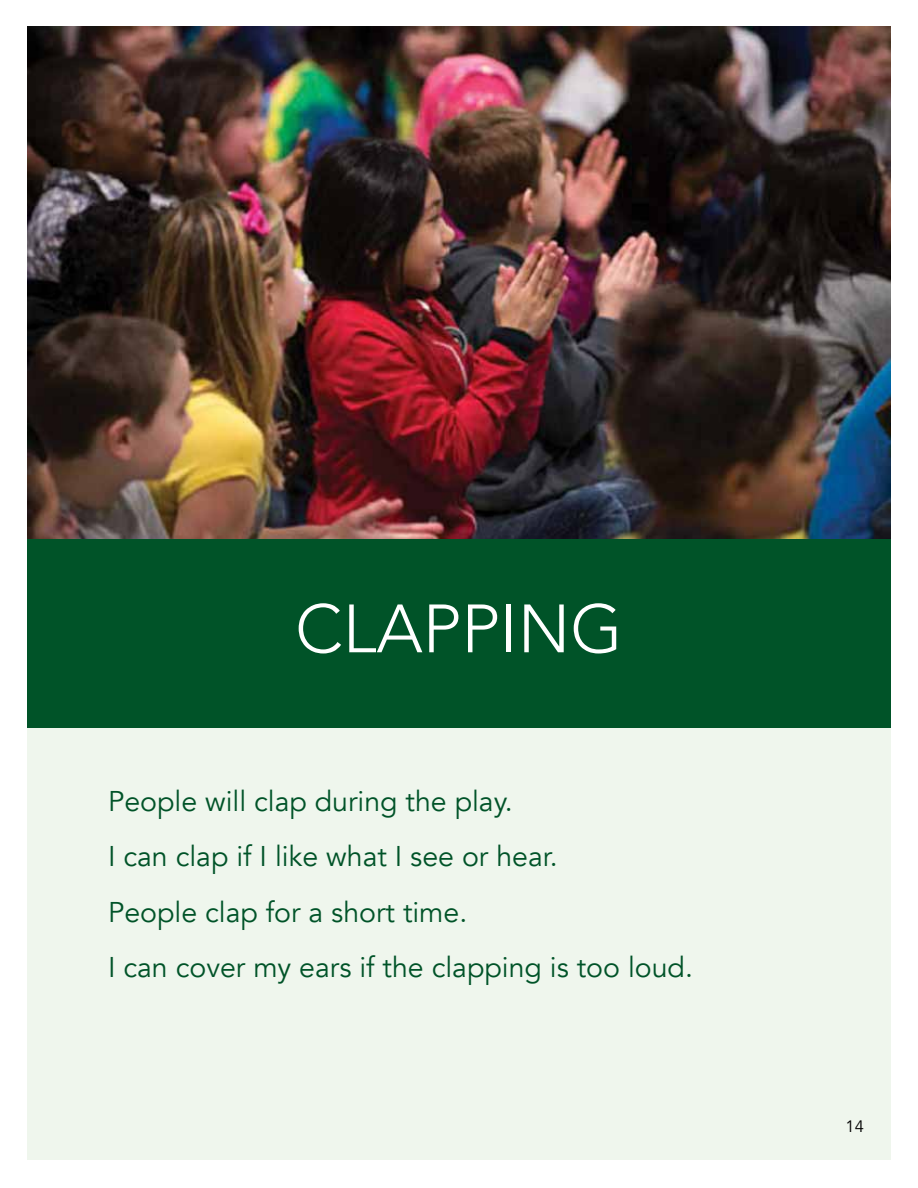
<style>
.page{position:relative;width:918px;height:1188px;background:#fff}
.page>*{position:absolute;margin:0;border:0;box-sizing:border-box;transform-origin:0 0}
.t1{font:300 67.5px "Avenir";color:#fff}
.t2{font:28.5px/55.5px "Avenir";color:#005328}
.t3{font:16.5px "Avenir";color:#000}
</style>
<div class="page">
<img style="left:27px;top:26px;width:864px;height:513px">
<div style="left:27px;top:723px;width:864px;height:437px;background:#eff6ed"></div>
<div style="left:27px;top:539px;width:864px;height:189px;background:#005328"></div>
<h1 class="t1" style="left:295px;top:589px;width:329px">CLAPPING</h1>
<p class="t2" style="left:108px;top:774px;width:586px">People will clap during the play.<br>I can clap if I like what I see or hear.<br>People clap for a short time.<br>I can cover my ears if the clapping is too loud.</p>
<p class="t3" style="left:846px;top:1117px;width:20px">14</p>
</div>
